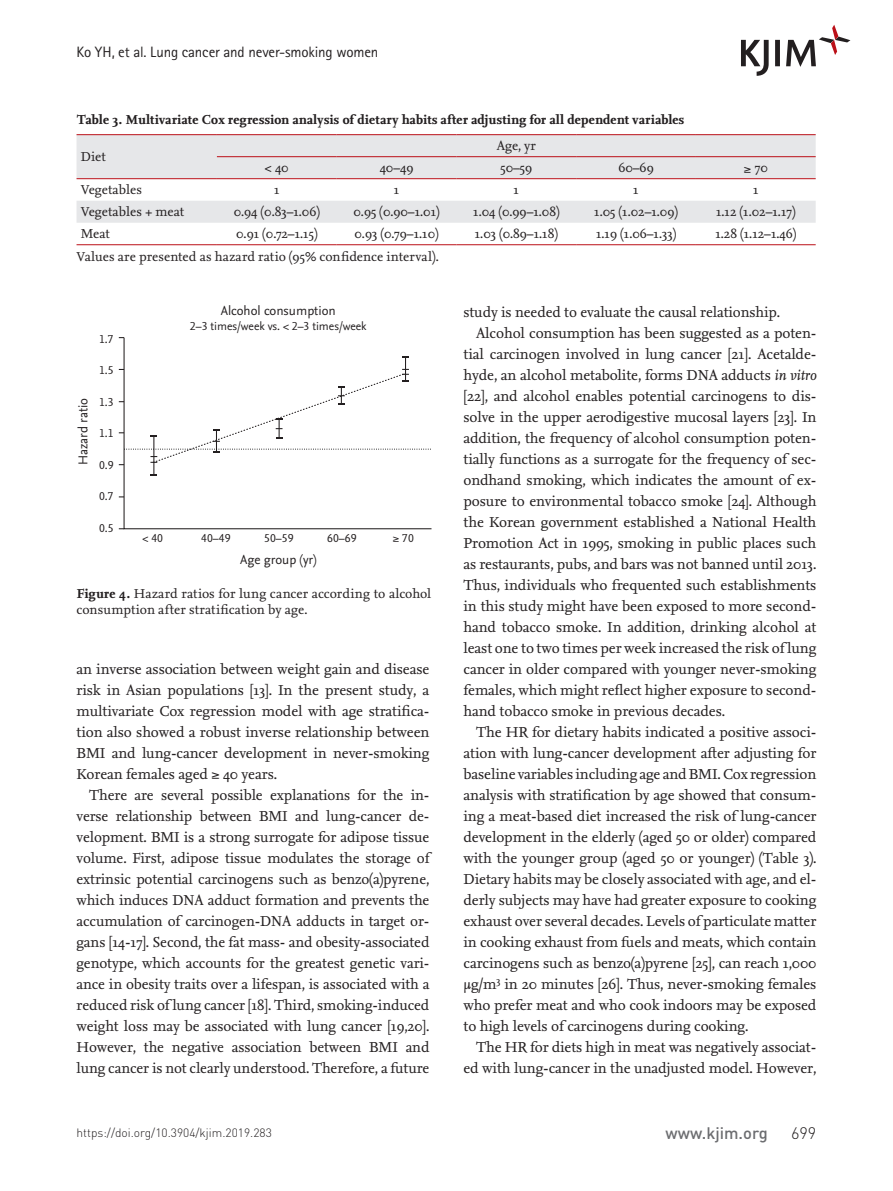
<style>
.page{position:relative;width:893px;height:1191px;background:#fff}
.page>*{position:absolute;margin:0;border:0;box-sizing:border-box;transform-origin:0 0}
.t1{font:500 16.5px "DIN Pro";color:#6c6d70}
.t2{font:300 16.5px "DIN Pro";color:#231f20}
.들였쓰기_본문{font:15px/21px "Nexus Serif";letter-spacing:-.01em;color:#231f20;text-align:justify}
.t3{font:15px "Rotis Sans Serif Std";letter-spacing:-.01em;color:#231f20}
.그림설명{font:13.5px/16.2px "Nexus Serif";color:#231f20}
.테이블제목{font:700 13.5px "Nexus Serif";letter-spacing:.005em;color:#231f20}
.테이블{font:13.5px "Nexus Serif";color:#231f20}
.t4{font:13.5px "Nexus Sans TF";color:#231f20}
.t5{font:12px "Nexus Sans TF";color:#231f20}
.t6{font:300 12px "DIN Pro";color:#231f20}
.s1{font-weight:700}
.s2{font-style:italic}
</style>
<div class="page">
<svg style="left:741px;top:25px;width:109px;height:51px"></svg>
<svg style="left:77px;top:135px;width:739px;height:88px;fill:#e6e7e9"></svg>
<hr style="left:217px;top:156px;width:120px;height:1px;background:#bb1018">
<hr style="left:337px;top:156px;width:119px;height:1px;background:#bb1018">
<hr style="left:456px;top:156px;width:120px;height:1px;background:#bb1018">
<hr style="left:576px;top:156px;width:120px;height:1px;background:#bb1018">
<hr style="left:696px;top:156px;width:120px;height:1px;background:#bb1018">
<hr style="left:77px;top:134px;width:140px;height:1px;background:#bb1018">
<hr style="left:217px;top:134px;width:120px;height:1px;background:#bb1018">
<hr style="left:337px;top:134px;width:119px;height:1px;background:#bb1018">
<hr style="left:456px;top:134px;width:120px;height:1px;background:#bb1018">
<hr style="left:576px;top:134px;width:120px;height:1px;background:#bb1018">
<hr style="left:696px;top:134px;width:120px;height:1px;background:#bb1018">
<hr style="left:77px;top:178px;width:140px;height:1px;background:#bb1018">
<hr style="left:217px;top:178px;width:120px;height:1px;background:#bb1018">
<hr style="left:337px;top:178px;width:119px;height:1px;background:#bb1018">
<hr style="left:456px;top:178px;width:120px;height:1px;background:#bb1018">
<hr style="left:576px;top:178px;width:120px;height:1px;background:#bb1018">
<hr style="left:696px;top:178px;width:120px;height:1px;background:#bb1018">
<hr style="left:77px;top:244px;width:140px;height:1px;background:#bb1018">
<hr style="left:217px;top:244px;width:120px;height:1px;background:#bb1018">
<hr style="left:337px;top:244px;width:119px;height:1px;background:#bb1018">
<hr style="left:456px;top:244px;width:120px;height:1px;background:#bb1018">
<hr style="left:576px;top:244px;width:120px;height:1px;background:#bb1018">
<hr style="left:696px;top:244px;width:120px;height:1px;background:#bb1018">
<svg style="left:123px;top:337px;width:309px;height:193px"></svg>
<hr style="left:153px;top:435px;width:1px;height:39px;background:#231f20">
<svg style="left:119px;top:356px;width:312px;height:109px"></svg>
<p class="t3" style="left:77px;top:43px;width:303px">Ko YH, et al. Lung cancer and never-smoking women</p>
<p class="테이블제목" style="left:77px;top:110px;width:609px">Table 3. Multivariate Cox regression analysis of dietary habits after adjusting for all dependent variables</p>
<p class="그림설명" style="left:81px;top:148px;width:27px">Diet</p>
<p class="그림설명" style="left:497px;top:137px;width:40px">Age, yr</p>
<p class="그림설명" style="left:265px;top:159px;width:25px">&lt; 40</p>
<p class="그림설명" style="left:380px;top:159px;width:35px">40–49</p>
<p class="그림설명" style="left:500px;top:159px;width:33px">50–59</p>
<p class="그림설명" style="left:618px;top:159px;width:37px">60–69</p>
<p class="그림설명" style="left:744px;top:159px;width:25px">≥ 70</p>
<p class="그림설명" style="left:81px;top:181px;width:63px">Vegetables</p>
<p class="그림설명" style="left:274px;top:181px;width:7px">1</p>
<p class="그림설명" style="left:394px;top:181px;width:7px">1</p>
<p class="그림설명" style="left:514px;top:181px;width:7px">1</p>
<p class="그림설명" style="left:633px;top:181px;width:7px">1</p>
<p class="그림설명" style="left:753px;top:181px;width:7px">1</p>
<p class="그림설명" style="left:81px;top:203px;width:105px">Vegetables + meat</p>
<p class="그림설명" style="left:234px;top:203px;width:88px">0.94 (0.83–1.06)</p>
<p class="그림설명" style="left:354px;top:203px;width:88px">0.95 (0.90–1.01)</p>
<p class="그림설명" style="left:473px;top:203px;width:88px">1.04 (0.99–1.08)</p>
<p class="그림설명" style="left:594px;top:203px;width:85px">1.05 (1.02–1.09)</p>
<p class="그림설명" style="left:716px;top:203px;width:81px">1.12 (1.02–1.17)</p>
<p class="그림설명" style="left:81px;top:225px;width:31px">Meat</p>
<p class="그림설명" style="left:236px;top:225px;width:83px">0.91 (0.72–1.15)</p>
<p class="그림설명" style="left:355px;top:225px;width:86px">0.93 (0.79–1.10)</p>
<p class="그림설명" style="left:475px;top:225px;width:85px">1.03 (0.89–1.18)</p>
<p class="그림설명" style="left:596px;top:225px;width:82px">1.19 (1.06–1.33)</p>
<p class="그림설명" style="left:715px;top:225px;width:82px">1.28 (1.12–1.46)</p>
<p class="테이블" style="left:77px;top:247px;width:364px">Values are presented as hazard ratio (95% confidence interval).</p>
<p class="t4" style="left:74px;top:465px;width:68px;rotate:-90deg">Hazard ratio</p>
<p class="t5" style="left:99px;top:331px;width:16px">1.7</p>
<p class="t5" style="left:99px;top:362px;width:16px">1.5</p>
<p class="t5" style="left:99px;top:394px;width:16px">1.3</p>
<p class="t5" style="left:99px;top:425px;width:16px">1.1</p>
<p class="t5" style="left:99px;top:457px;width:16px">0.9</p>
<p class="t5" style="left:99px;top:488px;width:16px">0.7</p>
<p class="t5" style="left:99px;top:520px;width:16px">0.5</p>
<p class="t4" style="left:221px;top:302px;width:116px">Alcohol consumption</p>
<p class="t5" style="left:190px;top:318px;width:178px">2–3 times/week vs. &lt; 2–3 times/week</p>
<p class="t5" style="left:143px;top:530px;width:22px">&lt; 40</p>
<p class="t5" style="left:201px;top:530px;width:31px">40–49</p>
<p class="t5" style="left:264px;top:530px;width:31px">50–59</p>
<p class="t5" style="left:327px;top:530px;width:31px">60–69</p>
<p class="t5" style="left:393px;top:530px;width:23px">≥ 70</p>
<p class="t4" style="left:240px;top:550px;width:78px">Age group (yr)</p>
<p class="그림설명" style="left:77px;top:585px;width:356px"><span class="s1">Figure 4.</span> Hazard ratios for lung cancer according to alcohol consumption after stratification by age.</p>
<p class="들였쓰기_본문" style="left:77px;top:658px;width:354px">an inverse association between weight gain and disease risk in Asian populations [13]. In the present study, a multivariate Cox regression model with age stratifica&shy;tion also showed a robust inverse relationship between BMI and lung-cancer development in never-smoking Korean females aged ≥ 40 years.</p>
<p class="들였쓰기_본문" style="left:77px;top:784px;width:354px;text-indent:13px">There are several possible explanations for the in&shy;verse relationship between BMI and lung-cancer de&shy;velopment. BMI is a strong surrogate for adipose tissue volume. First, adipose tissue modulates the storage of extrinsic potential carcinogens such as benzo(a)pyrene, which induces DNA adduct formation and prevents the accumulation of carcinogen-DNA adducts in target or&shy;gans [14-17]. Second, the fat mass- and obesity-associated genotype, which accounts for the greatest genetic vari&shy;ance in obesity traits over a lifespan, is associated with a reduced risk of lung cancer [18]. Third, smoking-induced weight loss may be associated with lung cancer [19,20].<br>However, the negative association between BMI and lung cancer is not clearly understood. Therefore, a future</p>
<p class="들였쓰기_본문" style="left:463px;top:301px;width:318px">study is needed to evaluate the causal relationship.</p>
<p class="들였쓰기_본문" style="left:463px;top:322px;width:354px;text-indent:13px">Alcohol consumption has been suggested as a poten&shy;tial carcinogen involved in lung cancer [21]. Acetalde&shy;hyde, an alcohol metabolite, forms DNA adducts <span class="s2">in vitro </span>[22], and alcohol enables potential carcinogens to dis&shy;solve in the upper aerodigestive mucosal layers [23]. In addition, the frequency of alcohol consumption poten&shy;tially functions as a surrogate for the frequency of sec&shy;ondhand smoking, which indicates the amount of ex&shy;posure to environmental tobacco smoke [24]. Although the Korean government established a National Health Promotion Act in 1995, smoking in public places such as restaurants, pubs, and bars was not banned until 2013.<br>Thus, individuals who frequented such establishments in this study might have been exposed to more second&shy;hand tobacco smoke. In addition, drinking alcohol at least one to two times per week increased the risk of lung cancer in older compared with younger never-smoking females, which might reflect higher exposure to second&shy;hand tobacco smoke in previous decades.</p>
<p class="들였쓰기_본문" style="left:463px;top:721px;width:354px;text-indent:13px">The HR for dietary habits indicated a positive associ&shy;ation with lung-cancer development after adjusting for baseline variables including age and BMI. Cox regression analysis with stratification by age showed that consum&shy;ing a meat-based diet increased the risk of lung-cancer development in the elderly (aged 50 or older) compared with the younger group (aged 50 or younger) (Table 3).<br>Dietary habits may be closely associated with age, and el&shy;derly subjects may have had greater exposure to cooking exhaust over several decades. Levels of particulate matter in cooking exhaust from fuels and meats, which contain carcinogens such as benzo(a)pyrene [25], can reach 1,000 μg/m<sup>3</sup> in 20 minutes [26]. Thus, never-smoking females who prefer meat and who cook indoors may be exposed to high levels of carcinogens during cooking.</p>
<p class="들였쓰기_본문" style="left:463px;top:1036px;width:354px;text-align:right">The HR for diets high in meat was negatively associat&shy;ed with lung-cancer in the unadjusted model. However,</p>
<p class="t6" style="left:77px;top:1124px;width:197px">https://doi.org/10.3904/kjim.2019.283</p>
<p class="t1" style="left:666px;top:1121px;width:104px">www.kjim.org</p>
<p class="t2" style="left:791px;top:1121px;width:27px">699</p>
</div>
